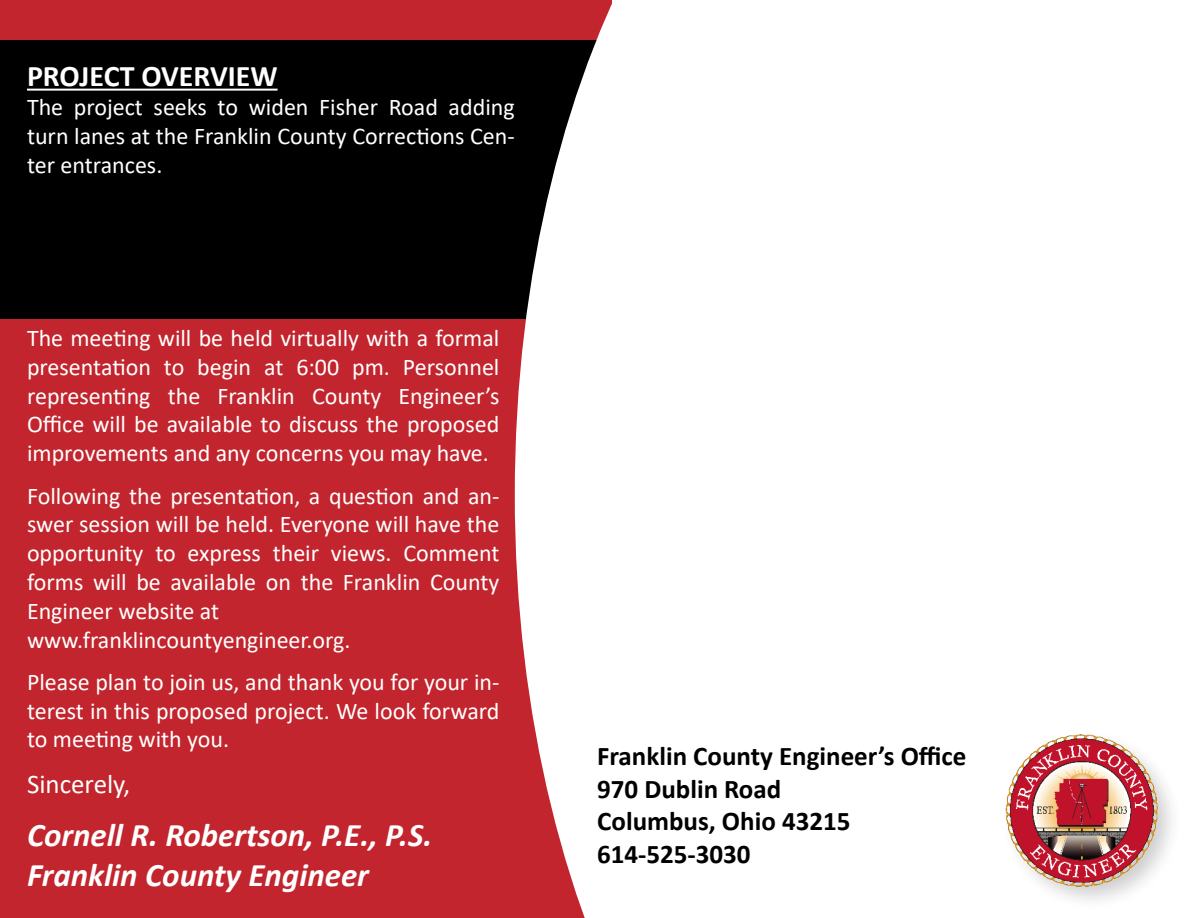
<style>
.page{position:relative;width:1188px;height:918px;background:#fff}
.page>*{position:absolute;margin:0;border:0;box-sizing:border-box;transform-origin:0 0}
.t1{font:italic 700 33px/39.6px "Calibri";color:#fff}
.t2{font:700 30px "Calibri";color:#fff}
.t3{font:700 27px/32.4px "Calibri";color:#000}
.t4{font:27px "Calibri";color:#fff}
.t5{font:24px/28.8px "Calibri";color:#fff;text-align:justify}
</style>
<div class="page">
<div style="left:0;top:0;width:611px;height:918px;background:#c2252d"></div>
<div style="left:0;top:40px;width:596px;height:279px;background:#000"></div>
<svg style="left:515px;top:0;width:97px;height:918px;fill:#fff"></svg>
<hr style="left:27px;top:89px;width:251px;height:2px;background:#fff">
<div style="left:1000px;top:729px;width:182px;height:183px;background:#231f20;opacity:.22"></div>
<img style="left:1003px;top:734px;width:158px;height:157px">
<p class="t2" style="left:27px;top:55px;width:252px">PROJECT OVERVIEW</p>
<p class="t5" style="left:27px;top:92px;width:489px">The project seeks to widen Fisher Road adding turn lanes at the Franklin County Corrections Cen&shy;ter entrances.</p>
<p class="t5" style="left:27px;top:323px;width:474px">The meeting will be held virtually with a formal presentation to begin at 6:00 pm. Personnel representing the Franklin County Engineer’s Office will be available to discuss the proposed improvements and any concerns you may have.</p>
<p class="t5" style="left:27px;top:481px;width:474px">Following the presentation, a question and an&shy;swer session will be held. Everyone will have the opportunity to express their views. Comment forms will be available on the Franklin County Engineer website at</p>
<p class="t5" style="left:27px;top:625px;width:325px">www.franklincountyengineer.org.</p>
<p class="t5" style="left:27px;top:667px;width:474px">Please plan to join us, and thank you for your in&shy;terest in this proposed project. We look forward to meeting with you.</p>
<p class="t4" style="left:27px;top:766px;width:105px">Sincerely,</p>
<p class="t1" style="left:27px;top:815px;width:407px">Cornell R. Robertson, P.E., P.S.<br>Franklin County Engineer</p>
<p class="t3" style="left:597px;top:740px;width:371px">Franklin County Engineer’s Office<br>970 Dublin Road<br>Columbus, Ohio 43215<br>614-525-3030</p>
</div>
